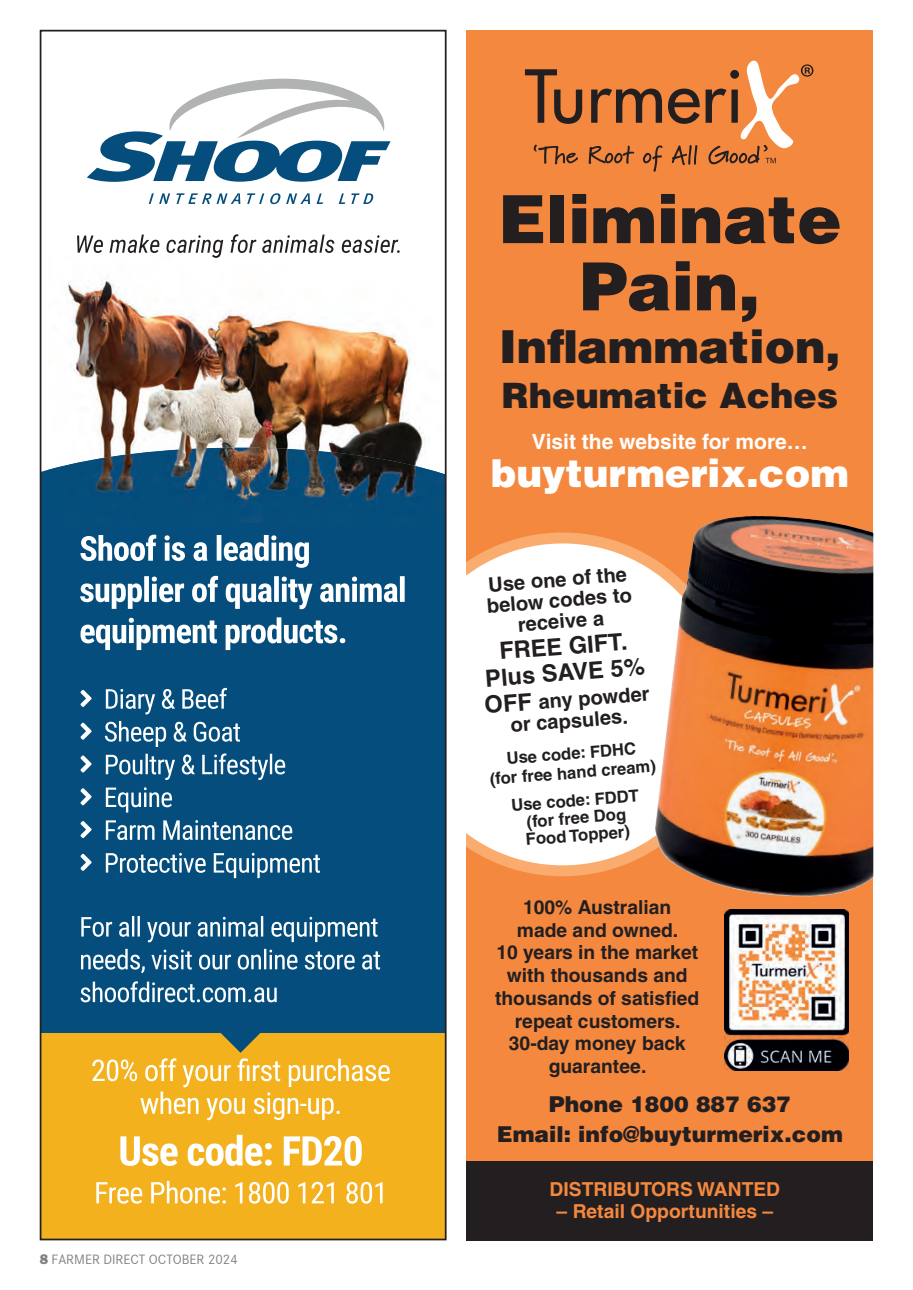
<style>
.page{position:relative;width:913px;height:1290px;background:#fff}
.page>*{position:absolute;margin:0;border:0;box-sizing:border-box;transform-origin:0 0}
.t1{font:900 66.5px/67.2px "Helvetica";color:#231f20;text-align:center}
.t2{font:900 45.5px "Helvetica";color:#231f20}
.t3{font:900 38.5px "Helvetica";color:#fff}
.t4{font:900 35px "Helvetica";color:#231f20}
.t5{font:700 23.62px/25.9px "Helvetica";color:#231f20}
.t6{font:900 21.88px/29.8px "Helvetica";color:#231f20;text-align:center}
.t7{font:700 21px "Helvetica";color:#fff}
.t8{font:700 20.12px/21px "Helvetica";color:#231f20;text-align:center}
.t9{font:700 19.25px/22.8px "Helvetica";color:#231f20;text-align:center}
.t10{font:700 19.25px "Helvetica";color:#f5883f}
.t11{font:700 16.62px/17.5px "Helvetica";color:#231f20;text-align:center}
.t12{font:14px "Corporate S";color:#808285}
.s1{font-family:"ITC Franklin Gothic Std Hvy"}
</style>
<div class="page">
<div style="left:466px;top:30px;width:407px;height:1210px;background:#f5883f"></div>
<svg style="left:525px;top:69px;width:57px;height:55px"></svg>
<svg style="left:591px;top:89px;width:71px;height:34px"></svg>
<svg style="left:534px;top:145px;width:44px;height:19px"></svg>
<svg style="left:589px;top:146px;width:45px;height:18px"></svg>
<svg style="left:643px;top:145px;width:19px;height:27px"></svg>
<svg style="left:668px;top:61px;width:145px;height:104px"></svg>
<img style="left:724px;top:909px;width:125px;height:161px">
<svg style="left:466px;top:532px;width:189px;height:344px;background:#fef2ea"></svg>
<img style="left:655px;top:516px;width:218px;height:381px">
<div style="left:466px;top:1161px;width:407px;height:79px;background:#231f20"></div>
<div style="left:41px;top:478px;width:405px;height:761px;background:#044d7c"></div>
<svg style="left:87px;top:79px;width:303px;height:103px"></svg>
<svg style="left:149px;top:193px;width:21px;height:11px"></svg>
<svg style="left:176px;top:193px;width:64px;height:11px"></svg>
<svg style="left:247px;top:193px;width:17px;height:11px"></svg>
<svg style="left:270px;top:193px;width:40px;height:11px"></svg>
<svg style="left:316px;top:193px;width:7px;height:11px"></svg>
<svg style="left:339px;top:193px;width:6px;height:11px"></svg>
<svg style="left:351px;top:193px;width:22px;height:11px"></svg>
<div style="left:41px;top:1033px;width:405px;height:206px;background:#f4b11e"></div>
<svg style="left:80px;top:535px;width:229px;height:33px"></svg>
<svg style="left:80px;top:576px;width:325px;height:33px"></svg>
<svg style="left:81px;top:617px;width:264px;height:33px"></svg>
<svg style="left:80px;top:690px;width:12px;height:17px"></svg>
<svg style="left:106px;top:688px;width:121px;height:26px"></svg>
<svg style="left:80px;top:722px;width:12px;height:18px"></svg>
<svg style="left:105px;top:721px;width:135px;height:26px"></svg>
<svg style="left:80px;top:755px;width:12px;height:18px"></svg>
<svg style="left:106px;top:753px;width:179px;height:27px"></svg>
<svg style="left:80px;top:788px;width:12px;height:17px"></svg>
<svg style="left:106px;top:787px;width:66px;height:25px"></svg>
<svg style="left:80px;top:821px;width:12px;height:17px"></svg>
<svg style="left:106px;top:820px;width:186px;height:20px"></svg>
<svg style="left:80px;top:854px;width:12px;height:17px"></svg>
<svg style="left:106px;top:853px;width:214px;height:25px"></svg>
<svg style="left:81px;top:916px;width:297px;height:26px"></svg>
<svg style="left:81px;top:949px;width:299px;height:24px"></svg>
<svg style="left:81px;top:981px;width:196px;height:21px"></svg>
<svg style="left:120px;top:1135px;width:242px;height:31px"></svg>
<svg style="left:96px;top:1181px;width:286px;height:22px"></svg>
<img style="left:68px;top:277px;width:357px;height:171px">
<img style="left:48px;top:448px;width:395px;height:75px">
<svg style="left:77px;top:234px;width:323px;height:24px"></svg>
<svg style="left:92px;top:1033px;width:298px;height:87px"></svg>
<p class="t12" style="left:40px;top:1250px;width:200px"><span class="s1">8</span> FARMER DIRECT OCTOBER 2024</p>
<h1 class="t1" style="left:498px;top:184px;width:345px">Eliminate<br>Pain,</h1>
<h2 class="t2" style="left:499px;top:317px;width:343px">Inflammation,</h2>
<h3 class="t4" style="left:501px;top:373px;width:338px">Rheumatic Aches</h3>
<p class="t7" style="left:532px;top:429px;width:278px">Visit the website for more…</p>
<h3 class="t3" style="left:491px;top:448px;width:359px">buyturmerix.com</h3>
<p class="t8" style="left:485px;top:574px;width:147px;rotate:-4deg">Use one of the below codes to receive a</p>
<p class="t5" style="left:479px;top:640px;width:164px;text-indent:19px;rotate:-5deg">FREE GIFT.<br>Plus SAVE 5%<br>OFF</p>
<p class="t8" style="left:508px;top:693px;width:142px;text-align:left;text-indent:30px;rotate:-4deg">any powder or capsules.</p>
<p class="t11" style="left:488px;top:749px;width:168px;line-height:19.2px;rotate:-4deg">Use code: FDHC<br>(for free hand cream)</p>
<p class="t11" style="left:510px;top:796px;width:129px;rotate:-4deg">Use code: FDDT (for free Dog<br>Food Topper)</p>
<p class="t9" style="left:495px;top:895px;width:206px">100% Australian<br>made and owned.<br>10 years in the market with thousands and thousands of satisfied repeat customers.<br>30-day money back guarantee.</p>
<p class="t6" style="left:497px;top:1089px;width:347px">Phone 1800 887 637<br>Email: info@buyturmerix.com</p>
<p class="t10" style="left:549px;top:1177px;width:232px">DISTRIBUTORS WANTED</p>
<p class="t10" style="left:557px;top:1200px;width:218px">– Retail Opportunities –</p>
</div>
